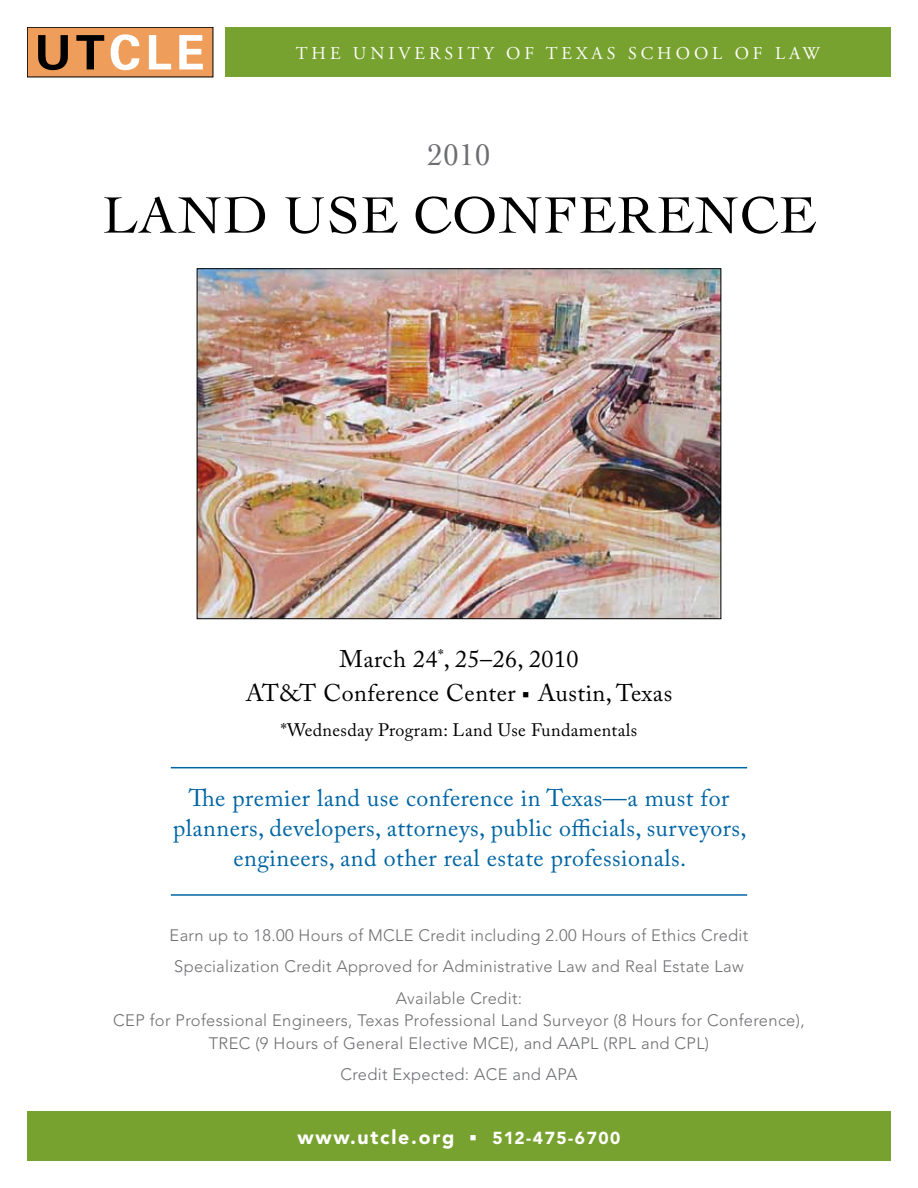
<style>
.page{position:relative;width:918px;height:1188px;background:#fff}
.page>*{position:absolute;margin:0;border:0;box-sizing:border-box;transform-origin:0 0}
.t1{font:54px "Cochin LT Std";color:#000}
.t2{font:31.5px "Cochin LT Std";color:#6d6e71}
.t3{font:24px/30px "Adobe Caslon Pro";letter-spacing:.02em;color:#0065a4;text-align:center}
.t4{font:24px/34.5px "Adobe Caslon Pro";letter-spacing:.02em;color:#000;text-align:center}
.t5{font:900 19.5px "Avenir LT Std";letter-spacing:.09em;color:#fff}
.t6{font:18px "Adobe Caslon Pro";letter-spacing:.02em;color:#000}
.t7{font:18px "Adobe Garamond Pro";letter-spacing:.22em;color:#fff}
.t8{font:300 16.5px/31.5px "Avenir LT Std";letter-spacing:.02em;color:#6d6e71;text-align:center}
.s1{font-size:17.25px}
</style>
<div class="page">
<div style="left:27px;top:27px;width:186px;height:50px;background:#ee9d5a"></div>
<div style="left:27px;top:27px;width:186px;height:50px;border:1px solid #000"></div>
<svg style="left:38px;top:35px;width:30px;height:35px"></svg>
<svg style="left:76px;top:35px;width:28px;height:34px"></svg>
<svg style="left:111px;top:34px;width:28px;height:36px"></svg>
<svg style="left:149px;top:35px;width:22px;height:34px"></svg>
<svg style="left:179px;top:35px;width:24px;height:34px"></svg>
<div style="left:27px;top:1112px;width:864px;height:49px;background:#78a22f"></div>
<div style="left:225px;top:27px;width:666px;height:50px;background:#78a22f"></div>
<hr style="left:171px;top:894px;width:576px;height:2px;background:#0065a4">
<hr style="left:171px;top:767px;width:576px;height:1px;background:#0065a4">
<img style="left:199px;top:270px;width:520px;height:347px">
<p class="t7" style="left:296px;top:42px;width:526px">THE UNIVERSITY OF TEXAS SCHOOL OF LAW</p>
<h2 class="t2" style="left:428px;top:137px;width:64px">2010</h2>
<h1 class="t1" style="left:102px;top:184px;width:80px">LAND</h1>
<h1 class="t1" style="left:283px;top:184px;width:211px">USE CONFERENCE</h1>
<h3 class="t4" style="left:246px;top:641px;width:428px">March 24<sup>*</sup>, 25–26, 2010<br>AT&amp;T Conference Center ■ Austin, Texas</h3>
<p class="t6" style="left:281px;top:719px;width:358px">*Wednesday Program: Land Use Fundamentals</p>
<h3 class="t3" style="left:173px;top:783px;width:575px">The premier land use conference in Texas—a must for planners, developers, attorneys, public officials, surveyors, engineers, and other real estate professionals.</h3>
<p class="t8" style="left:170px;top:919px;width:580px">Earn up to 18.00 Hours of MCLE Credit including 2.00 Hours of Ethics Credit<br>Specialization Credit Approved for Administrative Law and Real Estate Law<br>Available Credit:</p>
<p class="t8" style="left:113px;top:1009px;width:693px;line-height:22.5px">CEP for Professional Engineers, Texas Professional Land Surveyor (8 Hours for Conference),<br>TREC (9 Hours of General Elective MCE), and AAPL (RPL and CPL)</p>
<p class="t8" style="left:341px;top:1059px;width:238px">Credit Expected: ACE and APA</p>
<p class="t5" style="left:298px;top:1125px;width:324px">www.utcle.org ■ <span class="s1">512-475-6700</span></p>
</div>
